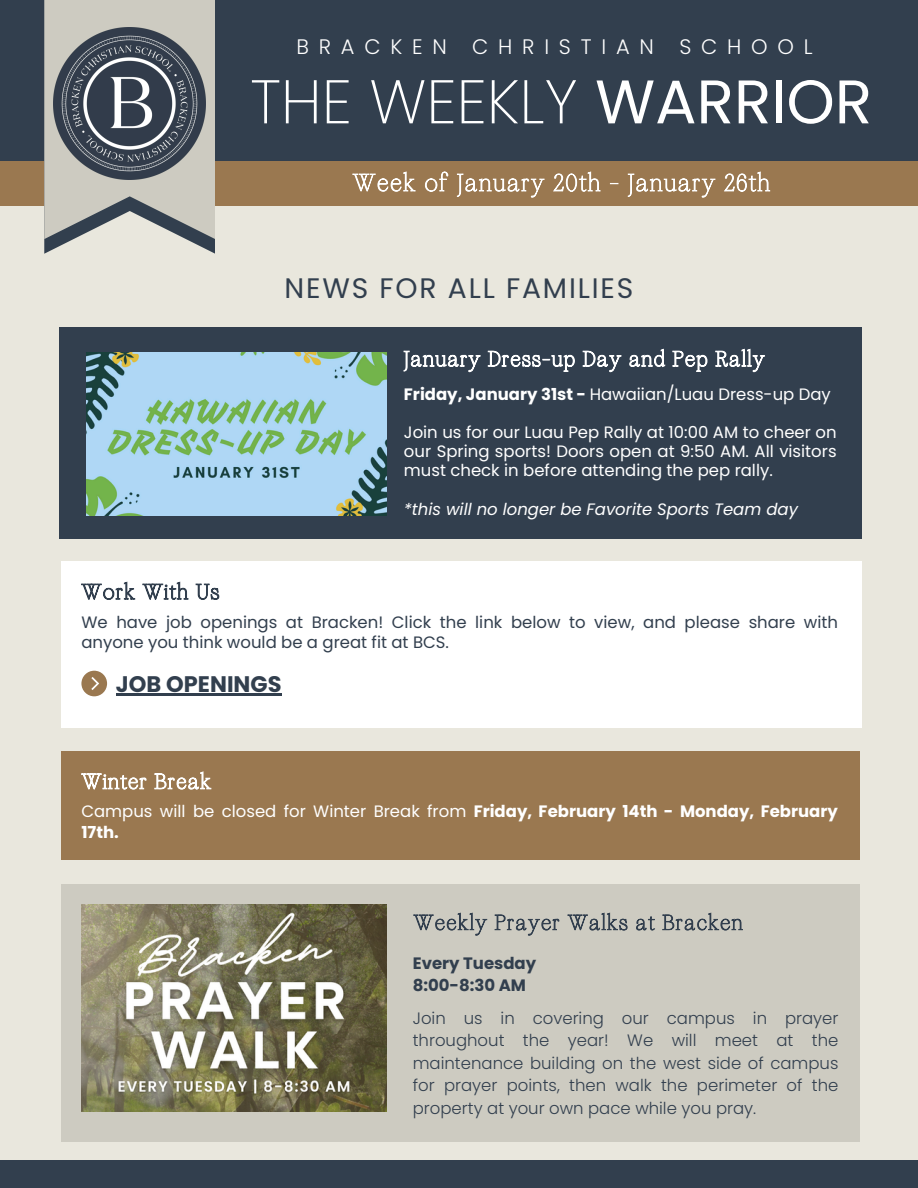
<style>
.page{position:relative;width:918px;height:1188px;background:#e9e7dd}
.page>*{position:absolute;margin:0;border:0;box-sizing:border-box;transform-origin:0 0}
.t1{font:200 61.5px "Poppins";color:#fff}
.t2{font:28.2px "Poppins";letter-spacing:.065em;color:#323f4e}
.t3{font:700 22.5px "Poppins";color:#323f4e}
.t4{font:300 21px "Poppins";letter-spacing:.465em;color:#fff}
.t5{font:300 16.5px/22.5px "Poppins";color:#323f4e;text-align:justify}
.t6{font:16.5px/19.2px "Poppins";color:#fff;text-align:justify}
.t7{font:16.5px/20.2px "Poppins";color:#323f4e}
.t8{font:700 16.5px/20.2px "Poppins";color:#fff}
.t9{font:italic 16.5px "Poppins";color:#fff}
.t10{font:700 16.5px "Poppins";color:#323f4e}
.s1{font-weight:400}
.s2{font-weight:700}
</style>
<div class="page">
<div style="left:0;top:0;width:918px;height:184px;background:#323f4e"></div>
<div style="left:0;top:161px;width:918px;height:45px;background:#9a7850"></div>
<svg style="left:44px;top:0;width:171px;height:254px"></svg>
<img style="left:54px;top:27px;width:152px;height:152px">
<div style="left:0;top:1160px;width:918px;height:28px;background:#323f4e"></div>
<div style="left:60px;top:327px;width:802px;height:212px;background:#323f4e"></div>
<img style="left:87px;top:353px;width:299px;height:163px">
<svg style="left:403px;top:348px;width:362px;height:25px"></svg>
<div style="left:61px;top:562px;width:800px;height:166px;background:#fff"></div>
<svg style="left:81px;top:581px;width:139px;height:19px"></svg>
<svg style="left:81px;top:671px;width:26px;height:25px"></svg>
<hr style="left:116px;top:693px;width:166px;height:2px;background:#323f4e">
<div style="left:61px;top:752px;width:798px;height:108px;background:#9a7850"></div>
<svg style="left:81px;top:771px;width:131px;height:19px"></svg>
<div style="left:61px;top:884px;width:799px;height:257px;background:#cdcbc1"></div>
<img style="left:81px;top:905px;width:305px;height:207px">
<svg style="left:413px;top:912px;width:330px;height:24px"></svg>
<svg style="left:352px;top:171px;width:419px;height:27px"></svg>
<p class="t4" style="left:296px;top:32px;width:518px">BRACKEN CHRISTIAN SCHOOL</p>
<h1 class="t1" style="left:250px;top:59px;width:623px">THE WEEKLY <span class="s1">WARRIOR</span></h1>
<h4 class="t2" style="left:285px;top:268px;width:350px">NEWS FOR ALL FAMILIES</h4>
<h4 class="t6" style="left:404px;top:385px;width:428px"><span class="s2">Friday, January 31st -</span> Hawaiian/Luau Dress-up Day</h4>
<h2 class="t6" style="left:404px;top:423px;width:434px">Join us for our Luau Pep Rally at 10:00 AM to cheer on our Spring sports! Doors open at 9:50 AM. All visitors must check in before attending the pep rally.</h2>
<p class="t9" style="left:404px;top:497px;width:395px">*this will no longer be Favorite Sports Team day</p>
<p class="t7" style="left:81px;top:612px;width:758px">We have job openings at Bracken! Click the link below to view, and please share with anyone you think would be a great fit at BCS.</p>
<p class="t3" style="left:116px;top:668px;width:167px">JOB OPENINGS</p>
<h6 class="t8" style="left:81px;top:801px;width:758px"><span class="s1">Campus will be closed for Winter Break from</span> Friday, February 14th - Monday, February<br>17th.</h6>
<h3 class="t10" style="left:413px;top:951px;width:125px">Every Tuesday</h3>
<h6 class="t10" style="left:413px;top:974px;width:115px">8:00-8:30 AM</h6>
<p class="t5" style="left:413px;top:1007px;width:427px">Join us in covering our campus in prayer throughout the year! We will meet at the maintenance building on the west side of campus for prayer points, then walk the perimeter of the property at your own pace while you pray.</p>
</div>
